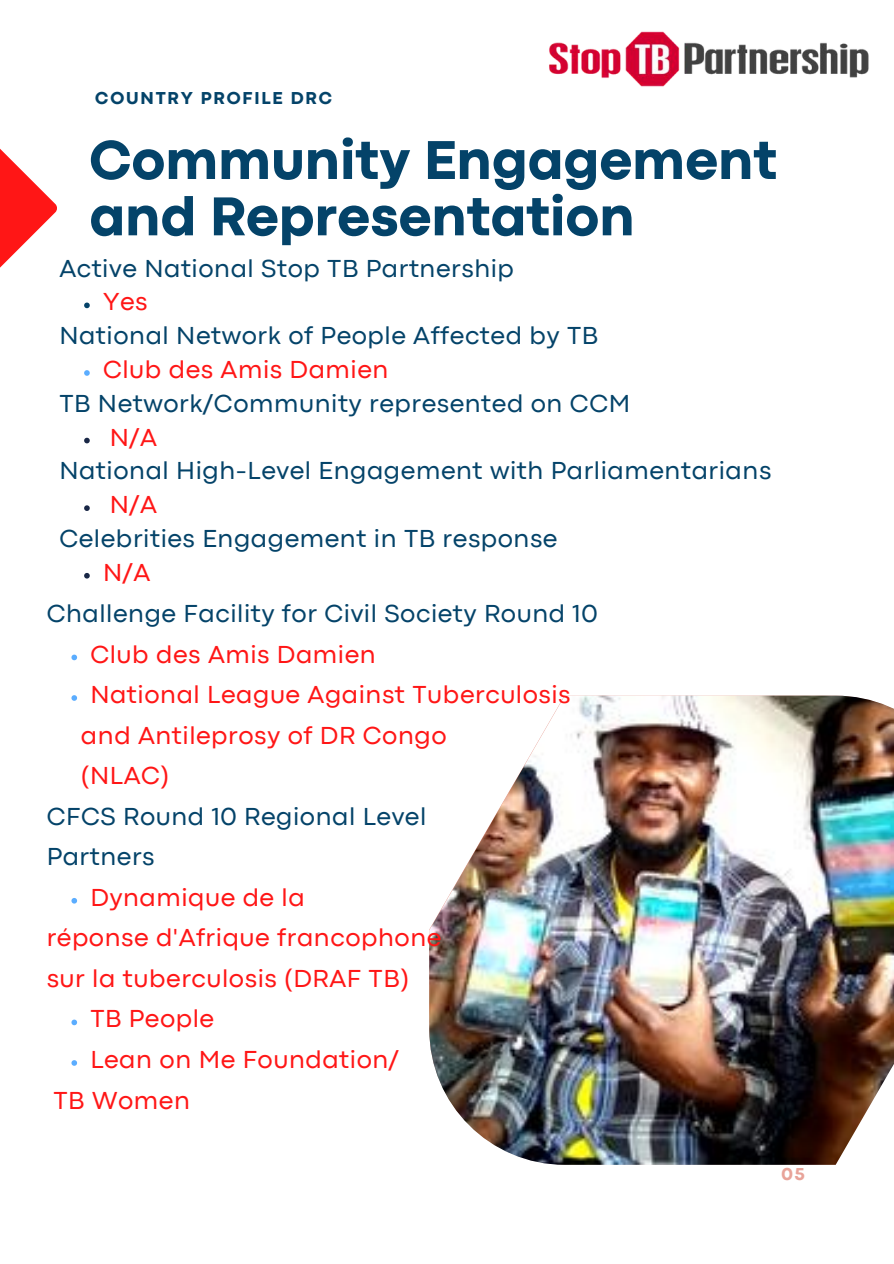
<style>
.page{position:relative;width:894px;height:1264px;background:#fff}
.page>*{position:absolute;margin:0;border:0;box-sizing:border-box;transform-origin:0 0}
.t1{font:800 57px/56.2px "Codec Pro";color:#044369}
.t2{font:25.65px/40.5px "Codec Pro";letter-spacing:.02em;color:#044369}
.t3{font:25.65px/40.5px "Codec Pro";letter-spacing:.02em;color:#ff1616}
.t4{font:800 18px "Codec Pro";letter-spacing:.1em;color:#044369}
.t5{font:800 18px "Codec Pro";color:#e8a399}
</style>
<div class="page">
<svg style="left:0;top:148px;width:57px;height:120px"></svg>
<img style="left:429px;top:695px;width:464px;height:469px">
<svg style="left:84px;top:302px;width:6px;height:6px"></svg>
<svg style="left:84px;top:370px;width:6px;height:6px"></svg>
<svg style="left:84px;top:438px;width:6px;height:5px"></svg>
<svg style="left:84px;top:505px;width:6px;height:6px"></svg>
<svg style="left:84px;top:573px;width:6px;height:5px"></svg>
<svg style="left:71px;top:654px;width:6px;height:6px"></svg>
<svg style="left:71px;top:695px;width:6px;height:5px"></svg>
<svg style="left:71px;top:898px;width:6px;height:5px"></svg>
<svg style="left:71px;top:1019px;width:6px;height:6px"></svg>
<svg style="left:71px;top:1060px;width:6px;height:5px"></svg>
<img style="left:549px;top:31px;width:320px;height:56px">
<p class="t4" style="left:95px;top:92px;width:238px">COUNTRY PROFILE DRC</p>
<h1 class="t1" style="left:89px;top:136px;width:689px">Community Engagement and Representation</h1>
<p class="t2" style="left:59px;top:250px;width:456px">Active National Stop TB Partnership</p>
<p class="t3" style="left:103px;top:283px;width:46px">Yes</p>
<p class="t2" style="left:59px;top:317px;width:540px">National Network of People Affected by TB</p>
<p class="t3" style="left:103px;top:351px;width:287px">Club des Amis Damien</p>
<p class="t2" style="left:59px;top:385px;width:572px">TB Network/Community represented on CCM</p>
<p class="t3" style="left:110px;top:419px;width:49px">N/A</p>
<p class="t2" style="left:59px;top:452px;width:713px">National High-Level Engagement with Parliamentarians</p>
<p class="t3" style="left:110px;top:486px;width:49px">N/A</p>
<p class="t2" style="left:59px;top:520px;width:499px">Celebrities Engagement in TB response</p>
<p class="t3" style="left:103px;top:554px;width:49px">N/A</p>
<p class="t2" style="left:47px;top:595px;width:552px">Challenge Facility for Civil Society Round 10</p>
<p class="t3" style="left:90px;top:635px;width:481px">Club des Amis Damien<br>National League Against Tuberculosis</p>
<p class="t3" style="left:81px;top:716px;width:367px">and Antileprosy of DR Congo (NLAC)</p>
<p class="t2" style="left:47px;top:797px;width:381px">CFCS Round 10 Regional Level<br>Partners</p>
<p class="t3" style="left:90px;top:878px;width:216px">Dynamique de la</p>
<p class="t3" style="left:47px;top:919px;width:396px">réponse d'Afrique francophone sur la tuberculosis (DRAF TB)</p>
<p class="t3" style="left:90px;top:1000px;width:310px">TB People<br>Lean on Me Foundation/</p>
<p class="t3" style="left:53px;top:1081px;width:138px">TB Women</p>
<p class="t5" style="left:781px;top:1167px;width:25px">05</p>
</div>
